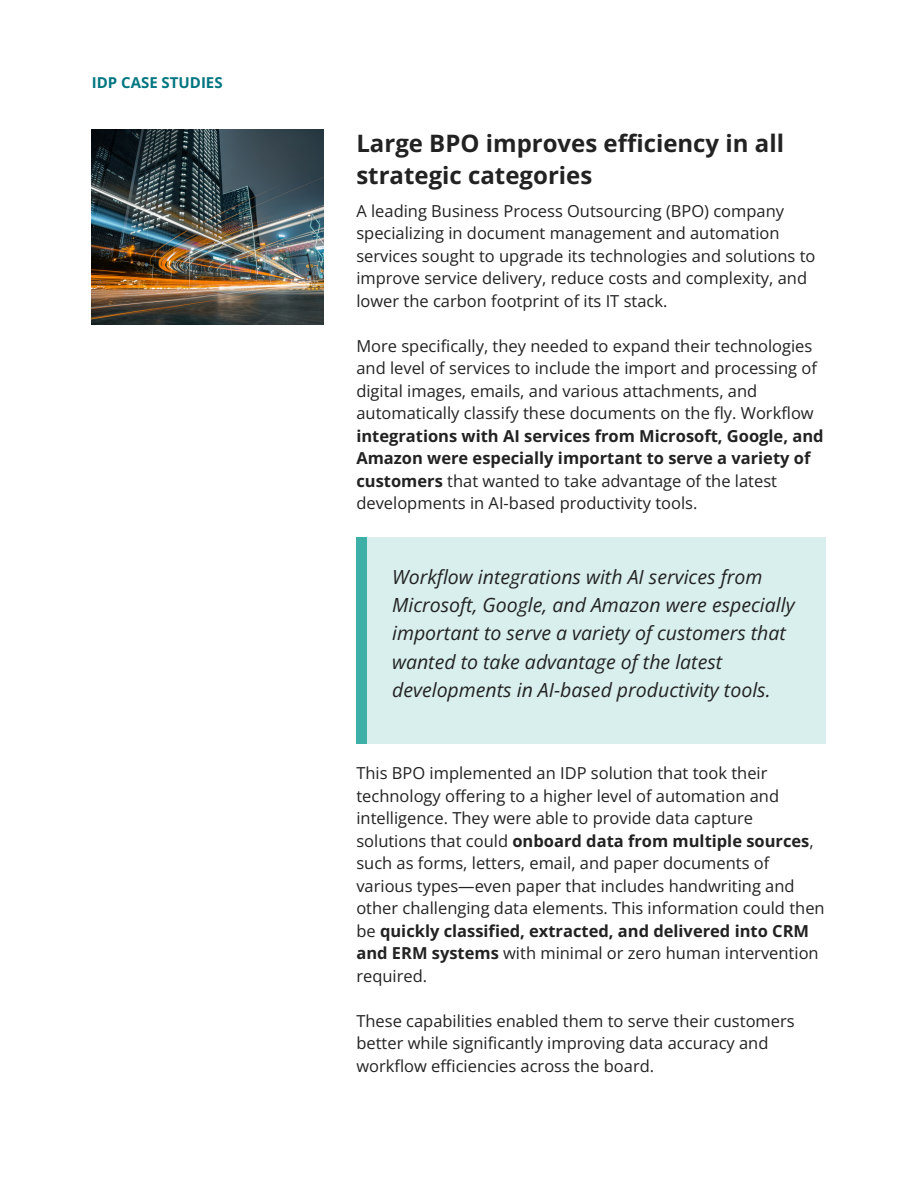
<style>
.page{position:relative;width:918px;height:1188px;background:#fff}
.page>*{position:absolute;margin:0;border:0;box-sizing:border-box;transform-origin:0 0}
.t1{font:700 24px/32.7px "Open Sans";color:#222}
.t2{font:italic 19.5px/28.2px "Open Sans";color:#222}
.t3{font:16.5px/22.5px "Open Sans";color:#222}
.t4{font:700 15px "Open Sans";color:#007680}
.s1{font-weight:700}
</style>
<div class="page">
<img style="left:92px;top:129px;width:232px;height:195px">
<div style="left:356px;top:538px;width:470px;height:206px;background:#d8efed"></div>
<div style="left:356px;top:538px;width:11px;height:206px;background:#3eb0a8"></div>
<p class="t4" style="left:92px;top:72px;width:132px">IDP CASE STUDIES</p>
<p class="t1" style="left:356px;top:126px;width:429px">Large BPO improves efficiency in all strategic categories</p>
<p class="t3" style="left:356px;top:199px;width:461px">A leading Business Process Outsourcing (BPO) company specializing in document management and automation services sought to upgrade its technologies and solutions to improve service delivery, reduce costs and complexity, and lower the carbon footprint of its IT stack.</p>
<p class="t3" style="left:356px;top:334px;width:469px">More specifically, they needed to expand their technologies and level of services to include the import and processing of digital images, emails, and various attachments, and automatically classify these documents on the fly. Workflow <span class="s1">integrations with AI services from Microsoft, Google, and Amazon were especially important to serve a variety of customers</span> that wanted to take advantage of the latest developments in AI-based productivity tools.</p>
<p class="t2" style="left:392px;top:562px;width:404px">Workflow integrations with AI services from Microsoft, Google, and Amazon were especially important to serve a variety of customers that wanted to take advantage of the latest developments in AI-based productivity tools.</p>
<p class="t3" style="left:356px;top:762px;width:470px">This BPO implemented an IDP solution that took their technology offering to a higher level of automation and intelligence. They were able to provide data capture solutions that could <span class="s1">onboard data from multiple sources</span>, such as forms, letters, email, and paper documents of various types—even paper that includes handwriting and other challenging data elements. This information could then be <span class="s1">quickly classified, extracted, and delivered into CRM and ERM systems</span> with minimal or zero human intervention required.</p>
<p class="t3" style="left:356px;top:1009px;width:440px">These capabilities enabled them to serve their customers better while significantly improving data accuracy and workflow efficiencies across the board.</p>
</div>
